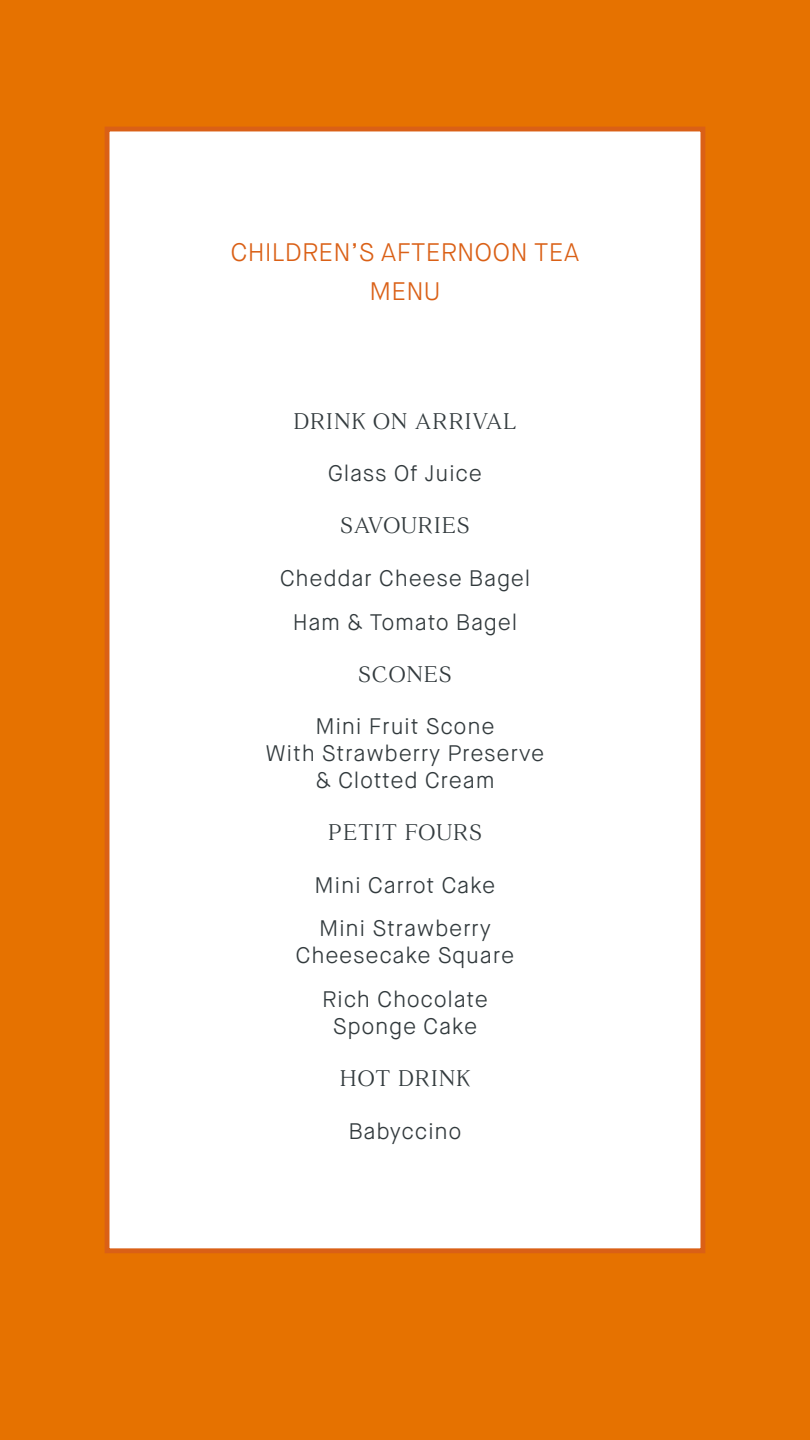
<style>
.page{position:relative;width:810px;height:1440px;background:#e67200}
.page>*{position:absolute;margin:0;border:0;box-sizing:border-box;transform-origin:0 0}
.t1{font:300 25.35px/38.6px "Maison Neue";letter-spacing:.005em;color:#da6016;text-align:center}
.t2{font:300 22.5px/43.5px "Maison Neue";letter-spacing:.03em;color:#323a3d;text-align:center}
.t3{font:300 22.5px "Fortescue Pro Text";letter-spacing:.05em;color:#323a3d}
</style>
<div class="page">
<div style="left:105px;top:127px;width:600px;height:1126px;background:#fff;border:5px solid #da6016"></div>
<p class="t1" style="left:231px;top:233px;width:350px">CHILDREN’S AFTERNOON TEA<br>MENU</p>
<p class="t3" style="left:294px;top:407px;width:224px">DRINK ON ARRIVAL</p>
<p class="t2" style="left:328px;top:452px;width:156px">Glass Of Juice</p>
<p class="t3" style="left:340px;top:512px;width:131px">SAVOURIES</p>
<p class="t2" style="left:280px;top:557px;width:252px">Cheddar Cheese Bagel<br>Ham &amp; Tomato Bagel</p>
<p class="t3" style="left:358px;top:660px;width:95px">SCONES</p>
<p class="t2" style="left:265px;top:713px;width:281px;line-height:27px">Mini Fruit Scone<br>With Strawberry Preserve &amp; Clotted Cream</p>
<p class="t3" style="left:328px;top:819px;width:155px">PETIT FOURS</p>
<p class="t2" style="left:315px;top:864px;width:182px;text-align:left">Mini Carrot Cake<br>Mini Strawberry</p>
<p class="t2" style="left:296px;top:934px;width:220px">Cheesecake Square<br>Rich Chocolate</p>
<p class="t2" style="left:333px;top:1005px;width:146px">Sponge Cake</p>
<p class="t3" style="left:340px;top:1065px;width:132px">HOT DRINK</p>
<p class="t2" style="left:348px;top:1109px;width:115px">Babyccino</p>
</div>
